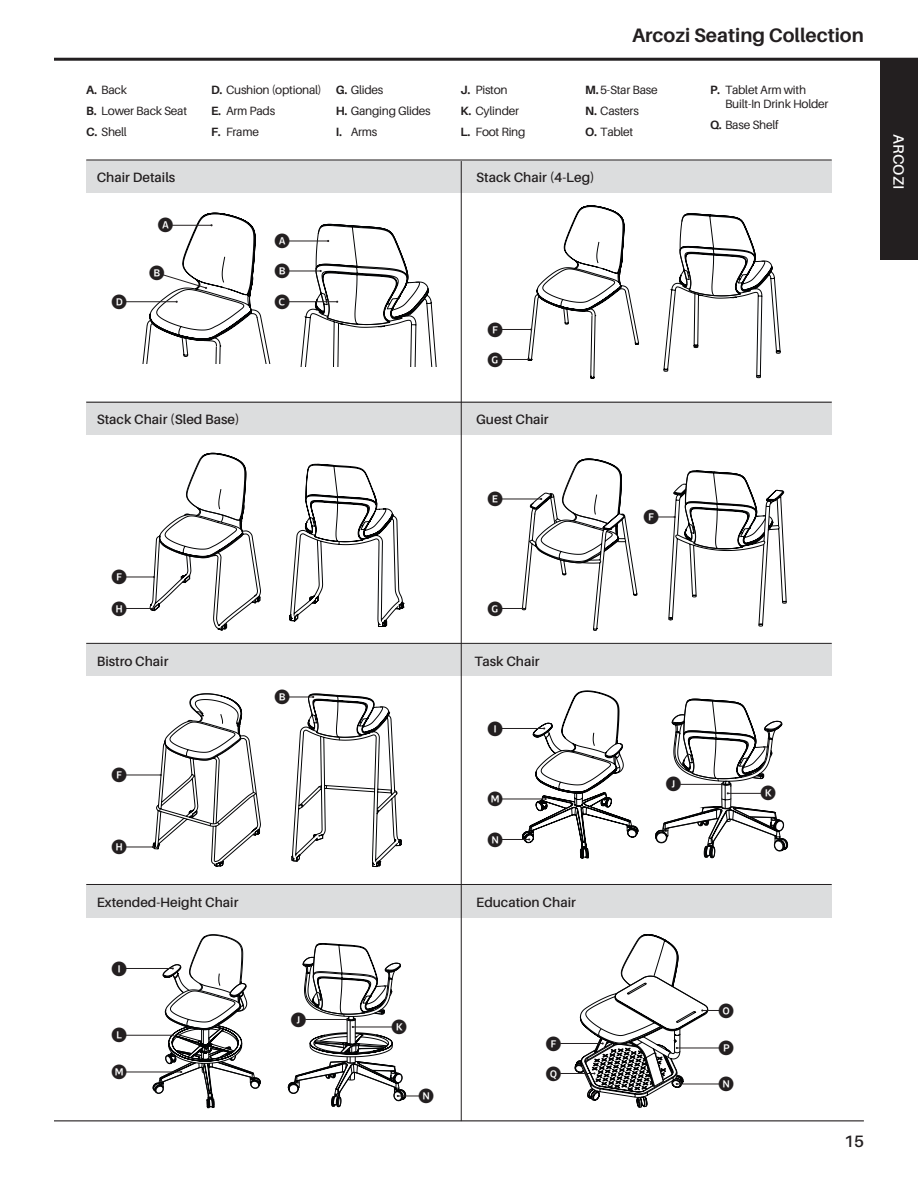
<style>
.page{position:relative;width:918px;height:1188px;background:#fff}
.page>*{position:absolute;margin:0;border:0;box-sizing:border-box;transform-origin:0 0}
.t1{font:700 19.5px "Aileron";color:#231f20}
.t2{font:600 16.5px "Aileron";color:#231f20}
.t3{font:600 15px "Aileron";color:#fff}
.CHAIR_FEATURES_HEAD{font:600 13.5px "Aileron";color:#231f20}
.t4{font:12px/13.5px "Aileron";letter-spacing:-.02em;color:#231f20}
.s1{font-weight:700}
</style>
<div class="page">
<hr style="left:54px;top:58px;width:864px;height:3px;background:#231f20">
<hr style="left:54px;top:1120px;width:810px;height:1px;background:#231f20">
<div style="left:880px;top:58px;width:38px;height:202px;background:#231f20"></div>
<div style="left:86px;top:160px;width:746px;height:33px;background:#dcddde"></div>
<div style="left:86px;top:402px;width:746px;height:33px;background:#dcddde"></div>
<div style="left:86px;top:643px;width:746px;height:33px;background:#dcddde"></div>
<div style="left:86px;top:885px;width:746px;height:33px;background:#dcddde"></div>
<hr style="left:461px;top:161px;width:1px;height:960px;background:#231f20">
<svg style="left:664px;top:214px;width:116px;height:164px"></svg>
<svg style="left:289px;top:464px;width:115px;height:162px"></svg>
<hr style="left:86px;top:402px;width:746px;height:1px;background:#231f20">
<hr style="left:86px;top:643px;width:746px;height:1px;background:#231f20">
<hr style="left:86px;top:884px;width:746px;height:1px;background:#231f20">
<hr style="left:86px;top:160px;width:746px;height:1px;background:#231f20">
<hr style="left:289px;top:241px;width:39px;height:1px;background:#231f20">
<hr style="left:124px;top:301px;width:53px;height:1px;background:#231f20">
<hr style="left:287px;top:271px;width:34px;height:1px;background:#231f20">
<hr style="left:289px;top:301px;width:48px;height:1px;background:#231f20">
<svg style="left:296px;top:224px;width:141px;height:143px"></svg>
<hr style="left:560px;top:1043px;width:43px;height:1px;background:#231f20">
<hr style="left:560px;top:1073px;width:34px;height:1px;background:#231f20">
<hr style="left:124px;top:577px;width:30px;height:1px;background:#231f20">
<hr style="left:124px;top:775px;width:37px;height:1px;background:#231f20">
<hr style="left:123px;top:608px;width:30px;height:1px;background:#231f20">
<svg style="left:150px;top:453px;width:111px;height:177px"></svg>
<hr style="left:123px;top:847px;width:30px;height:1px;background:#231f20">
<svg style="left:152px;top:694px;width:109px;height:173px"></svg>
<hr style="left:123px;top:968px;width:50px;height:1px;background:#231f20">
<hr style="left:123px;top:1035px;width:50px;height:1px;background:#231f20">
<hr style="left:124px;top:1072px;width:57px;height:1px;background:#231f20">
<svg style="left:153px;top:934px;width:108px;height:174px"></svg>
<svg style="left:501px;top:206px;width:138px;height:173px"></svg>
<svg style="left:501px;top:459px;width:136px;height:172px"></svg>
<svg style="left:501px;top:691px;width:137px;height:168px"></svg>
<svg style="left:575px;top:934px;width:146px;height:174px"></svg>
<svg style="left:655px;top:699px;width:133px;height:159px"></svg>
<svg style="left:657px;top:471px;width:129px;height:155px"></svg>
<svg style="left:288px;top:943px;width:133px;height:164px"></svg>
<svg style="left:288px;top:693px;width:113px;height:174px"></svg>
<svg style="left:139px;top:213px;width:151px;height:151px"></svg>
<p class="t4" style="left:86px;top:83px;width:42px"><span class="s1">A.</span> Back</p>
<p class="t4" style="left:86px;top:104px;width:102px"><span class="s1">B.</span> Lower Back Seat</p>
<p class="t4" style="left:86px;top:125px;width:42px"><span class="s1">C.</span> Shell</p>
<p class="CHAIR_FEATURES_HEAD" style="left:97px;top:170px;width:80px">Chair Details</p>
<p class="t4" style="left:211px;top:83px;width:112px"><span class="s1">D.</span> Cushion (optional)</p>
<p class="t4" style="left:211px;top:104px;width:66px"><span class="s1">E.</span> Arm Pads</p>
<p class="t4" style="left:211px;top:125px;width:50px"><span class="s1">F.</span> Frame</p>
<p class="t4" style="left:336px;top:83px;width:49px"><span class="s1">G.</span> Glides</p>
<p class="t4" style="left:336px;top:104px;width:97px"><span class="s1">H.</span> Ganging Glides</p>
<p class="t4" style="left:336px;top:125px;width:43px"><span class="s1">I.</span> Arms</p>
<p class="t4" style="left:460px;top:83px;width:49px"><span class="s1">J.</span> Piston</p>
<p class="t4" style="left:460px;top:104px;width:60px"><span class="s1">K.</span> Cylinder</p>
<p class="t4" style="left:460px;top:125px;width:67px"><span class="s1">L.</span> Foot Ring</p>
<h1 class="t1" style="left:632px;top:24px;width:233px">Arcozi Seating Collection</h1>
<p class="t4" style="left:585px;top:83px;width:74px"><span class="s1">M.</span>5-Star Base</p>
<p class="t4" style="left:585px;top:104px;width:55px"><span class="s1">N.</span> Casters</p>
<p class="t4" style="left:585px;top:125px;width:50px"><span class="s1">O.</span> Tablet</p>
<p class="t4" style="left:725px;top:83px;width:105px;text-indent:-15px"><span class="s1">P.</span> Tablet Arm with<br>Built-In Drink Holder</p>
<p class="t4" style="left:710px;top:118px;width:70px"><span class="s1">Q.</span> Base Shelf</p>
<p class="CHAIR_FEATURES_HEAD" style="left:476px;top:170px;width:120px">Stack Chair (4-Leg)</p>
<p class="t3" style="left:907px;top:134px;width:56px;rotate:90deg">ARCOZI</p>
<p class="CHAIR_FEATURES_HEAD" style="left:97px;top:411px;width:145px">Stack Chair (Sled Base)</p>
<p class="CHAIR_FEATURES_HEAD" style="left:476px;top:411px;width:74px">Guest Chair</p>
<p class="CHAIR_FEATURES_HEAD" style="left:97px;top:654px;width:73px">Bistro Chair</p>
<p class="CHAIR_FEATURES_HEAD" style="left:97px;top:894px;width:143px">Extended-Height Chair</p>
<p class="CHAIR_FEATURES_HEAD" style="left:475px;top:654px;width:66px">Task Chair</p>
<p class="CHAIR_FEATURES_HEAD" style="left:476px;top:894px;width:101px">Education Chair</p>
<h2 class="t2" style="left:844px;top:1132px;width:21px">15</h2>
</div>
